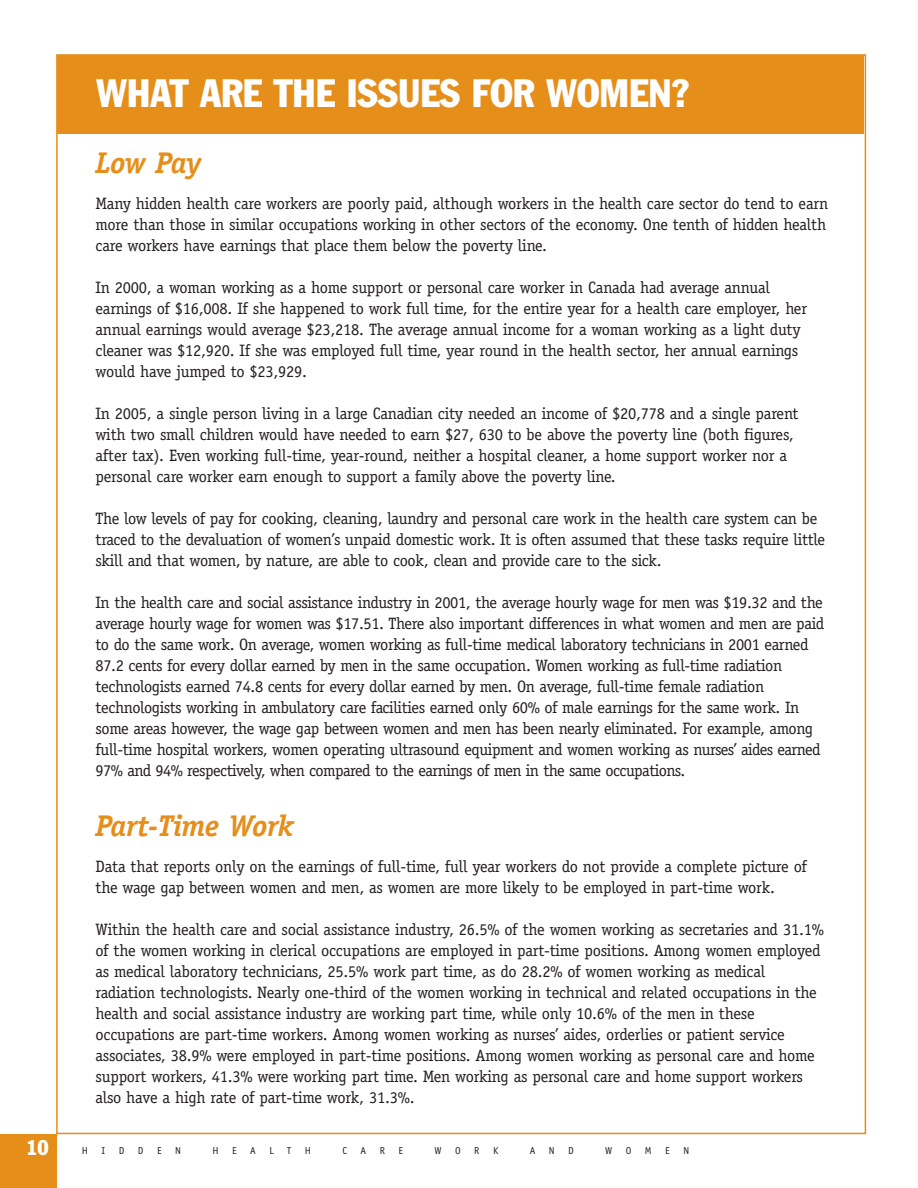
<style>
.page{position:relative;width:918px;height:1188px;background:#fff}
.page>*{position:absolute;margin:0;border:0;box-sizing:border-box;transform-origin:0 0}
.t1{font:condensed 39px "Franklin Gothic";color:#fff}
.t2{font:italic 700 30px "Officina Serif";letter-spacing:-.015em;color:#e58e19}
.t3{font:condensed 21px "Franklin Gothic";color:#fff}
.t4{font:16.5px/21px "Officina Serif";letter-spacing:-.02em;color:#231f20}
.t5{font:10.2px "Officina Sans";color:#231f20}
</style>
<div class="page">
<div style="left:0;top:1134px;width:56px;height:54px;background:#e58e19"></div>
<div style="left:57px;top:55px;width:807px;height:79px;background:#e58e19"></div>
<h1 class="t1" style="left:96px;top:79px;width:594px">WHAT ARE THE ISSUES FOR WOMEN?</h1>
<h2 class="t2" style="left:96px;top:152px;width:107px">Low Pay</h2>
<p class="t4" style="left:96px;top:193px;width:734px;text-align:justify">Many hidden health care workers are poorly paid, although workers in the health care sector do tend to earn more than those in similar occupations working in other sectors of the economy. One tenth of hidden health care workers have earnings that place them below the poverty line.</p>
<p class="t4" style="left:96px;top:277px;width:713px">In 2000, a woman working as a home support or personal care worker in Canada had average annual earnings of $16,008. If she happened to work full time, for the entire year for a health care employer, her annual earnings would average $23,218. The average annual income for a woman working as a light duty cleaner was $12,920. If she was employed full time, year round in the health sector, her annual earnings would have jumped to $23,929.</p>
<p class="t4" style="left:96px;top:403px;width:705px">In 2005, a single person living in a large Canadian city needed an income of $20,778 and a single parent with two small children would have needed to earn $27, 630 to be above the poverty line (both figures, after tax). Even working full-time, year-round, neither a hospital cleaner, a home support worker nor a personal care worker earn enough to support a family above the poverty line.</p>
<p class="t4" style="left:96px;top:508px;width:731px">The low levels of pay for cooking, cleaning, laundry and personal care work in the health care system can be traced to the devaluation of women’s unpaid domestic work. It is often assumed that these tasks require little skill and that women, by nature, are able to cook, clean and provide care to the sick.</p>
<p class="t4" style="left:96px;top:592px;width:730px">In the health care and social assistance industry in 2001, the average hourly wage for men was $19.32 and the average hourly wage for women was $17.51. There also important differences in what women and men are paid to do the same work. On average, women working as full-time medical laboratory technicians in 2001 earned 87.2 cents for every dollar earned by men in the same occupation. Women working as full-time radiation technologists earned 74.8 cents for every dollar earned by men. On average, full-time female radiation technologists working in ambulatory care facilities earned only 60% of male earnings for the same work. In some areas however, the wage gap between women and men has been nearly eliminated. For example, among full-time hospital workers, women operating ultrasound equipment and women working as nurses’ aides earned 97% and 94% respectively, when compared to the earnings of men in the same occupations.</p>
<h2 class="t2" style="left:96px;top:815px;width:200px">Part-Time Work</h2>
<p class="t4" style="left:96px;top:856px;width:713px">Data that reports only on the earnings of full-time, full year workers do not provide a complete picture of the wage gap between women and men, as women are more likely to be employed in part-time work.</p>
<p class="t4" style="left:96px;top:919px;width:730px">Within the health care and social assistance industry, 26.5% of the women working as secretaries and 31.1% of the women working in clerical occupations are employed in part-time positions. Among women employed as medical laboratory technicians, 25.5% work part time, as do 28.2% of women working as medical radiation technologists. Nearly one-third of the women working in technical and related occupations in the health and social assistance industry are working part time, while only 10.6% of the men in these occupations are part-time workers. Among women working as nurses’ aides, orderlies or patient service associates, 38.9% were employed in part-time positions. Among women working as personal care and home support workers, 41.3% were working part time. Men working as personal care and home support workers also have a high rate of part-time work, 31.3%.</p>
<p class="t3" style="left:26px;top:1140px;width:24px">10</p>
<p class="t5" style="left:82px;top:1147px;width:8px">H</p>
<p class="t5" style="left:102px;top:1147px;width:5px">I</p>
<p class="t5" style="left:119px;top:1147px;width:7px">D</p>
<p class="t5" style="left:138px;top:1147px;width:7px">D</p>
<p class="t5" style="left:157px;top:1147px;width:6px">E</p>
<p class="t5" style="left:175px;top:1147px;width:7px">N</p>
<p class="t5" style="left:212px;top:1147px;width:8px">H</p>
<p class="t5" style="left:232px;top:1147px;width:6px">E</p>
<p class="t5" style="left:250px;top:1147px;width:7px">A</p>
<p class="t5" style="left:269px;top:1147px;width:6px">L</p>
<p class="t5" style="left:287px;top:1147px;width:6px">T</p>
<p class="t5" style="left:305px;top:1147px;width:8px">H</p>
<p class="t5" style="left:342px;top:1147px;width:6px">C</p>
<p class="t5" style="left:361px;top:1147px;width:7px">A</p>
<p class="t5" style="left:380px;top:1147px;width:7px">R</p>
<p class="t5" style="left:398px;top:1147px;width:6px">E</p>
<p class="t5" style="left:435px;top:1147px;width:9px">W</p>
<p class="t5" style="left:455px;top:1147px;width:7px">O</p>
<p class="t5" style="left:474px;top:1147px;width:7px">R</p>
<p class="t5" style="left:493px;top:1147px;width:7px">K</p>
<p class="t5" style="left:530px;top:1147px;width:7px">A</p>
<p class="t5" style="left:549px;top:1147px;width:7px">N</p>
<p class="t5" style="left:568px;top:1147px;width:7px">D</p>
<p class="t5" style="left:605px;top:1147px;width:9px">W</p>
<p class="t5" style="left:626px;top:1147px;width:7px">O</p>
<p class="t5" style="left:645px;top:1147px;width:8px">M</p>
<p class="t5" style="left:665px;top:1147px;width:6px">E</p>
<p class="t5" style="left:683px;top:1147px;width:7px">N</p>
</div>
